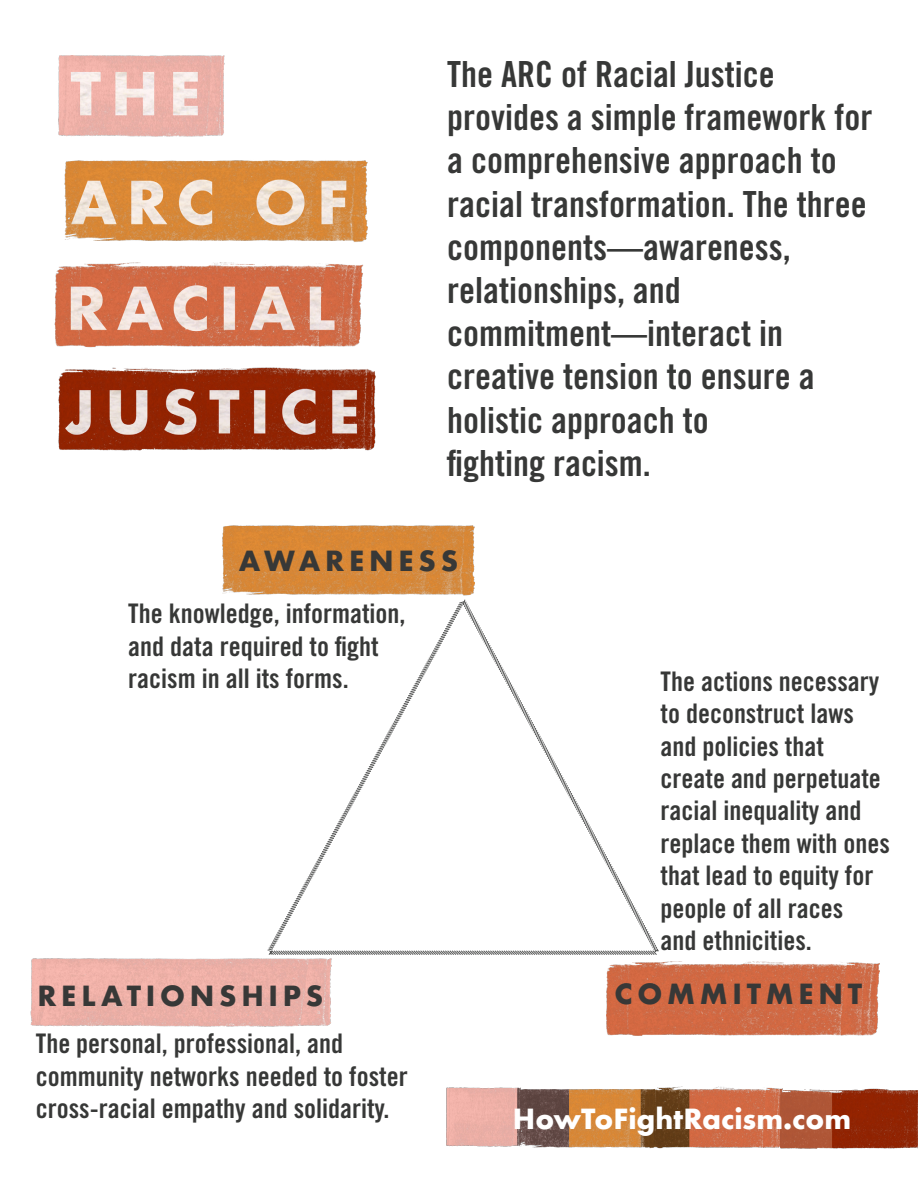
<style>
.page{position:relative;width:918px;height:1188px;background:#fff}
.page>*{position:absolute;margin:0;border:0;box-sizing:border-box;transform-origin:0 0}
.t1{font:36px/43.2px "Trade Gothic LT Std Bd Cn 20";color:#373837}
.t2{font:27px/32.4px "Trade Gothic LT Std Bd Cn 20";color:#373837}
.t3{font:700 27px "Futura";letter-spacing:.175em;color:#373837}
.t4{font:700 27px "Futura";color:#fff}
</style>
<div class="page">
<img style="left:54px;top:55px;width:322px;height:396px">
<img style="left:446px;top:1086px;width:472px;height:63px">
<img style="left:222px;top:525px;width:252px;height:71px">
<img style="left:30px;top:958px;width:302px;height:69px">
<img style="left:606px;top:961px;width:274px;height:75px">
<svg style="left:267px;top:599px;width:392px;height:356px"></svg>
<p class="t1" style="left:447px;top:52px;width:427px">The ARC of Racial Justice provides a simple framework for a comprehensive approach to racial transformation. The three components—awareness, relationships, and commitment—interact in creative tension to ensure a holistic approach to<br>fighting racism.</p>
<p class="t3" style="left:239px;top:542px;width:221px">AWARENESS</p>
<p class="t2" style="left:128px;top:597px;width:279px">The knowledge, information, and data required to fight racism in all its forms.</p>
<p class="t2" style="left:661px;top:665px;width:231px">The actions necessary to deconstruct laws and policies that create and perpetuate racial inequality and replace them with ones that lead to equity for people of all races<br>and ethnicities.</p>
<p class="t3" style="left:37px;top:976px;width:287px">RELATIONSHIPS</p>
<p class="t3" style="left:614px;top:975px;width:250px">COMMITMENT</p>
<p class="t2" style="left:36px;top:1027px;width:373px">The personal, professional, and community networks needed to foster cross-racial empathy and solidarity.</p>
<p class="t4" style="left:513px;top:1099px;width:340px">HowToFightRacism.com</p>
</div>
